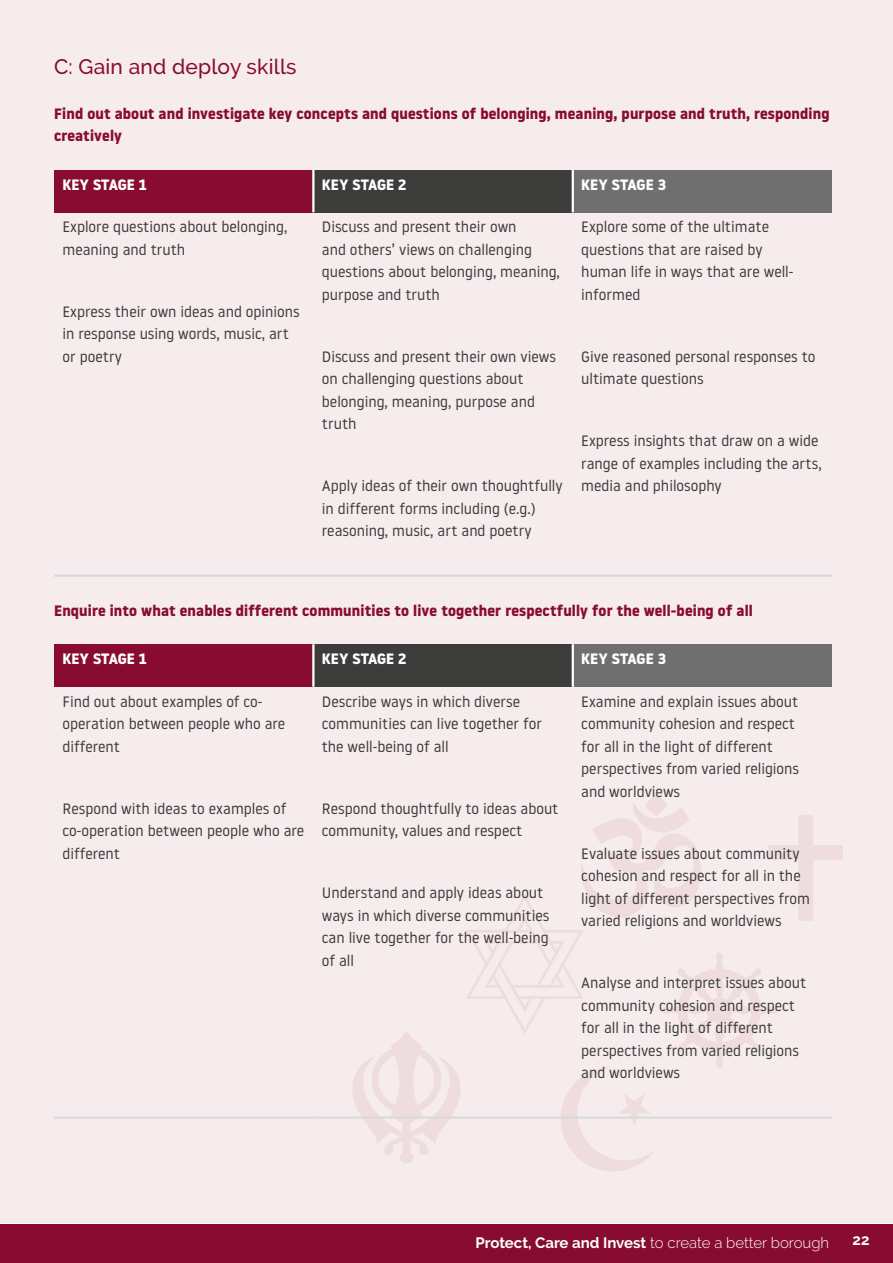
<style>
.page{position:relative;width:893px;height:1263px;background:#fff}
.page>*{position:absolute;margin:0;border:0;box-sizing:border-box;transform-origin:0 0}
.t1{font:500 21px "Raleway";letter-spacing:.01em;color:#880c32}
.Body_text_10_15{font:15px/22.5px "Noway";color:#3c3c3b}
.Body_text_10_15-2{font:700 15px/22.5px "Noway";letter-spacing:.01em;color:#880c32}
.Heading_1_-_15_18{font:700 15px "Noway";letter-spacing:-.01em;color:#fff}
.t2{font:300 15px "Raleway";color:#fff}
.t3{font:700 15px "Raleway";color:#fff}
.s1{font-weight:700}
</style>
<div class="page">
<div style="left:0;top:1224px;width:893px;height:39px;background:#880c32"></div>
<div style="left:0;top:0;width:893px;height:1222px;background:#f7eced"></div>
<svg style="left:352px;top:794px;width:491px;height:377px"></svg>
<div style="left:54px;top:170px;width:259px;height:42px;background:#880c32"></div>
<div style="left:313px;top:170px;width:260px;height:42px;background:#3c3c3b"></div>
<div style="left:573px;top:170px;width:259px;height:42px;background:#706f6f"></div>
<hr style="left:312px;top:170px;width:2px;height:42px;background:#fff">
<hr style="left:572px;top:170px;width:2px;height:42px;background:#fff">
<hr style="left:54px;top:574px;width:259px;height:3px;background:#dadada">
<hr style="left:313px;top:574px;width:260px;height:3px;background:#dadada">
<hr style="left:573px;top:574px;width:259px;height:3px;background:#dadada">
<div style="left:54px;top:644px;width:259px;height:43px;background:#880c32"></div>
<div style="left:313px;top:644px;width:260px;height:43px;background:#3c3c3b"></div>
<div style="left:573px;top:644px;width:259px;height:43px;background:#706f6f"></div>
<hr style="left:312px;top:644px;width:2px;height:43px;background:#fff">
<hr style="left:572px;top:644px;width:2px;height:43px;background:#fff">
<hr style="left:54px;top:1116px;width:259px;height:3px;background:#dadada">
<hr style="left:313px;top:1116px;width:260px;height:3px;background:#dadada">
<hr style="left:573px;top:1116px;width:259px;height:3px;background:#dadada">
<p class="t1" style="left:54px;top:54px;width:244px">C: Gain and deploy skills</p>
<p class="Body_text_10_15-2" style="left:54px;top:102px;width:777px">Find out about and investigate key concepts and questions of belonging, meaning, purpose and truth, responding creatively</p>
<p class="Heading_1_-_15_18" style="left:63px;top:176px;width:86px">KEY STAGE 1</p>
<p class="Heading_1_-_15_18" style="left:322px;top:176px;width:86px">KEY STAGE 2</p>
<p class="Heading_1_-_15_18" style="left:581px;top:176px;width:86px">KEY STAGE 3</p>
<p class="Body_text_10_15" style="left:63px;top:215px;width:227px">Explore questions about belonging, meaning and truth</p>
<p class="Body_text_10_15" style="left:581px;top:215px;width:214px">Explore some of the ultimate questions that are raised by human life in ways that are well&shy;informed</p>
<p class="Body_text_10_15" style="left:322px;top:215px;width:240px">Discuss and present their own<br>and others’ views on challenging questions about belonging, meaning, purpose and truth</p>
<p class="Body_text_10_15" style="left:63px;top:299px;width:239px">Express their own ideas and opinions in response using words, music, art or poetry</p>
<p class="Body_text_10_15" style="left:322px;top:344px;width:236px">Discuss and present their own views on challenging questions about belonging, meaning, purpose and truth</p>
<p class="Body_text_10_15" style="left:322px;top:474px;width:242px">Apply ideas of their own thoughtfully in different forms including (e.g.) reasoning, music, art and poetry</p>
<p class="Body_text_10_15" style="left:581px;top:344px;width:236px">Give reasoned personal responses to ultimate questions</p>
<p class="Body_text_10_15" style="left:581px;top:429px;width:242px">Express insights that draw on a wide range of examples including the arts, media and philosophy</p>
<p class="Body_text_10_15-2" style="left:54px;top:599px;width:700px">Enquire into what enables different communities to live together respectfully for the well-being of all</p>
<p class="Heading_1_-_15_18" style="left:63px;top:650px;width:86px">KEY STAGE 1</p>
<p class="Heading_1_-_15_18" style="left:322px;top:650px;width:86px">KEY STAGE 2</p>
<p class="Heading_1_-_15_18" style="left:581px;top:650px;width:86px">KEY STAGE 3</p>
<p class="Body_text_10_15" style="left:63px;top:689px;width:224px">Find out about examples of co&shy;operation between people who are different</p>
<p class="Body_text_10_15" style="left:322px;top:689px;width:222px">Describe ways in which diverse communities can live together for the well-being of all</p>
<p class="Body_text_10_15" style="left:581px;top:689px;width:219px">Examine and explain issues about community cohesion and respect for all in the light of different perspectives from varied religions and worldviews</p>
<p class="Body_text_10_15" style="left:63px;top:796px;width:243px">Respond with ideas to examples of co-operation between people who are different</p>
<p class="Body_text_10_15" style="left:322px;top:796px;width:238px">Respond thoughtfully to ideas about community, values and respect</p>
<p class="Body_text_10_15" style="left:322px;top:881px;width:229px">Understand and apply ideas about ways in which diverse communities can live together for the well-being of all</p>
<p class="Body_text_10_15" style="left:581px;top:841px;width:230px">Evaluate issues about community cohesion and respect for all in the light of different perspectives from varied religions and worldviews</p>
<p class="Body_text_10_15" style="left:581px;top:971px;width:226px">Analyse and interpret issues about community cohesion and respect for all in the light of different perspectives from varied religions and worldviews</p>
<p class="t2" style="left:476px;top:1234px;width:355px"><span class="s1">Protect, Care and Invest</span> to create a better borough</p>
<p class="t3" style="left:853px;top:1231px;width:18px">22</p>
</div>
